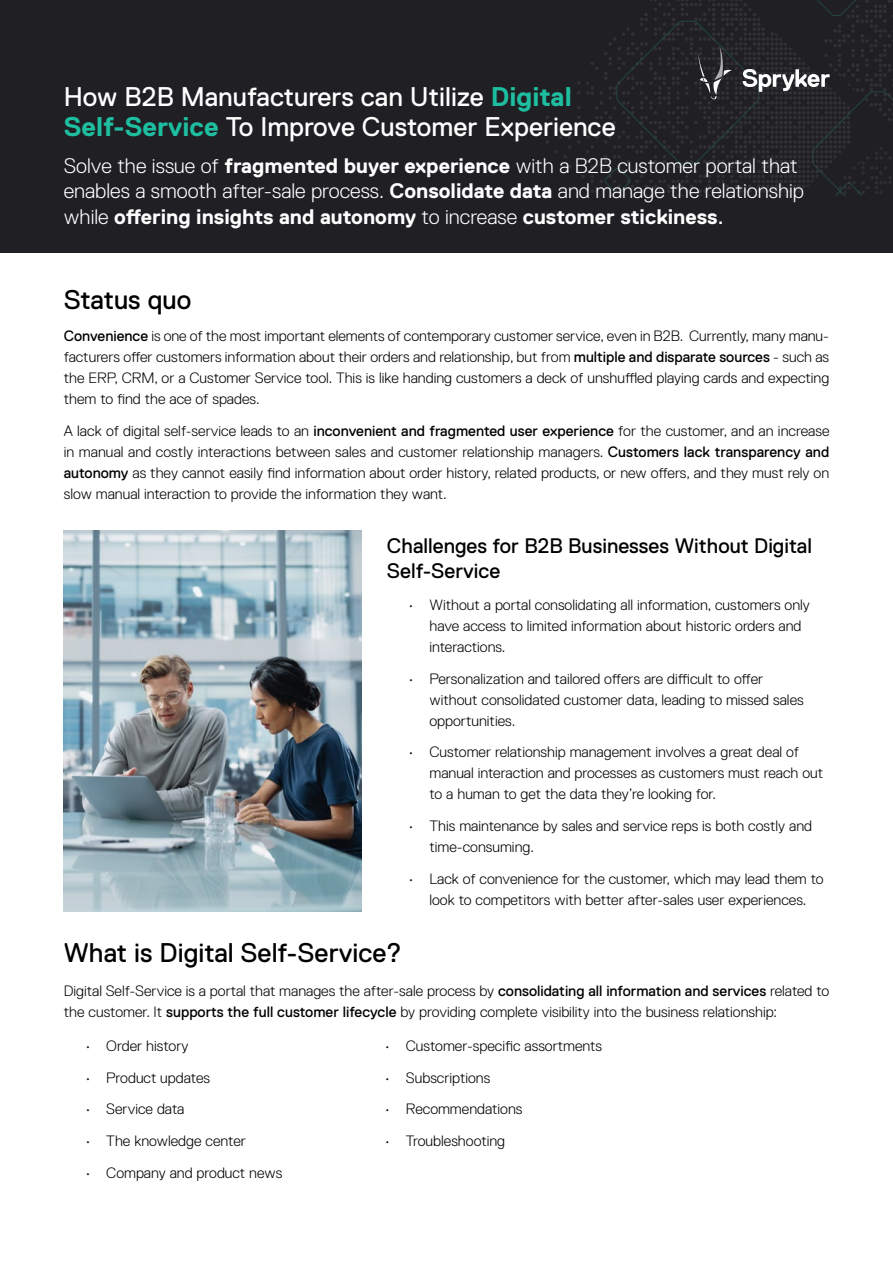
<style>
.page{position:relative;width:893px;height:1263px;background:#fff}
.page>*{position:absolute;margin:0;border:0;box-sizing:border-box;transform-origin:0 0}
.t1{font:27px/30px "Replica Std";color:#fff}
.t2{font:27px "Replica Std";color:#000}
.t3{font:300 21px/25.5px "Replica Std";color:#fff}
.t4{font:700 21px "Replica";color:#fff}
.t5{font:21px/25.5px "Replica Std";color:#000}
.t6{font:300 15px/21px "Replica Std";color:#000}
.s1{font-family:"Replica";font-weight:700;color:#1ebea0}
.s2{font-family:"Replica";font-weight:700}
.s3{font-family:"Replica Std";font-weight:300}
.s4{font-family:"Replica Std";font-weight:400}
.s5{font-weight:400}
</style>
<div class="page">
<div style="left:0;top:0;width:893px;height:252px;background:#202024"></div>
<svg style="left:546px;top:53px;width:59px;height:140px"></svg>
<svg style="left:605px;top:0;width:288px;height:196px"></svg>
<img style="left:64px;top:530px;width:297px;height:382px">
<h1 class="t1" style="left:64px;top:82px;width:553px">How B2B Manufacturers can Utilize <span class="s1">Digital<br>Self-Service</span> To Improve Customer Experience</h1>
<h2 class="t3" style="left:64px;top:153px;width:742px">Solve the issue of <span class="s2">fragmented buyer experience</span> with a B2B customer portal that enables a smooth after-sale process. <span class="s2">Consolidate data</span> and manage the relationship</h2>
<h2 class="t4" style="left:64px;top:205px;width:661px"><span class="s3">while</span> offering insights and autonomy <span class="s3">to increase</span> customer stickiness<span class="s4">.</span></h2>
<h1 class="t2" style="left:64px;top:285px;width:129px">Status quo</h1>
<p class="t6" style="left:64px;top:325px;width:767px;text-align:justify"><span class="s5">Convenience</span> is one of the most important elements of contemporary customer service, even in B2B. Currently, many manu&shy;facturers offer customers information about their orders and relationship, but from <span class="s5">multiple and disparate sources</span> - such as the ERP, CRM, or a Customer Service tool. This is like handing customers a deck of unshuffled playing cards and expecting them to find the ace of spades.</p>
<p class="t6" style="left:64px;top:420px;width:767px;text-align:justify">A lack of digital self-service leads to an <span class="s5">inconvenient and fragmented user experience</span> for the customer, and an increase in manual and costly interactions between sales and customer relationship managers. <span class="s5">Customers lack transparency and autonomy</span> as they cannot easily find information about order history, related products, or new offers, and they must rely on slow manual interaction to provide the information they want.</p>
<h2 class="t5" style="left:387px;top:533px;width:427px">Challenges for B2B Businesses Without Digital<br>Self-Service</h2>
<p class="t6" style="left:429px;top:594px;width:382px;text-indent:-21px">• Without a portal consolidating all information, customers only have access to limited information about historic orders and interactions.</p>
<p class="t6" style="left:429px;top:668px;width:376px;text-indent:-21px">• Personalization and tailored offers are difficult to offer without consolidated customer data, leading to missed sales opportunities.</p>
<p class="t6" style="left:429px;top:742px;width:395px;text-indent:-21px">• Customer relationship management involves a great deal of manual interaction and processes as customers must reach out to a human to get the data they’re looking for.</p>
<p class="t6" style="left:429px;top:815px;width:384px;text-indent:-21px">• This maintenance by sales and service reps is both costly and time-consuming.</p>
<p class="t6" style="left:408px;top:868px;width:417px;text-align:center">• Lack of convenience for the customer, which may lead them to look to competitors with better after-sales user experiences.</p>
<h1 class="t2" style="left:64px;top:937px;width:340px">What is Digital Self-Service?</h1>
<p class="t6" style="left:64px;top:980px;width:767px">Digital Self-Service is a portal that manages the after-sale process by <span class="s5">consolidating all information and services</span> related to the customer. It <span class="s5">supports the full customer lifecycle</span> by providing complete visibility into the business relationship:</p>
<p class="t6" style="left:85px;top:1035px;width:105px">• Order history</p>
<p class="t6" style="left:85px;top:1067px;width:127px">• Product updates</p>
<p class="t6" style="left:85px;top:1099px;width:101px">• Service data</p>
<p class="t6" style="left:85px;top:1130px;width:162px">• The knowledge center</p>
<p class="t6" style="left:85px;top:1162px;width:199px">• Company and product news</p>
<p class="t6" style="left:385px;top:1035px;width:219px">• Customer-specific assortments</p>
<p class="t6" style="left:385px;top:1067px;width:107px">• Subscriptions</p>
<p class="t6" style="left:385px;top:1099px;width:139px">• Recommendations</p>
<p class="t6" style="left:385px;top:1130px;width:122px">• Troubleshooting</p>
</div>
